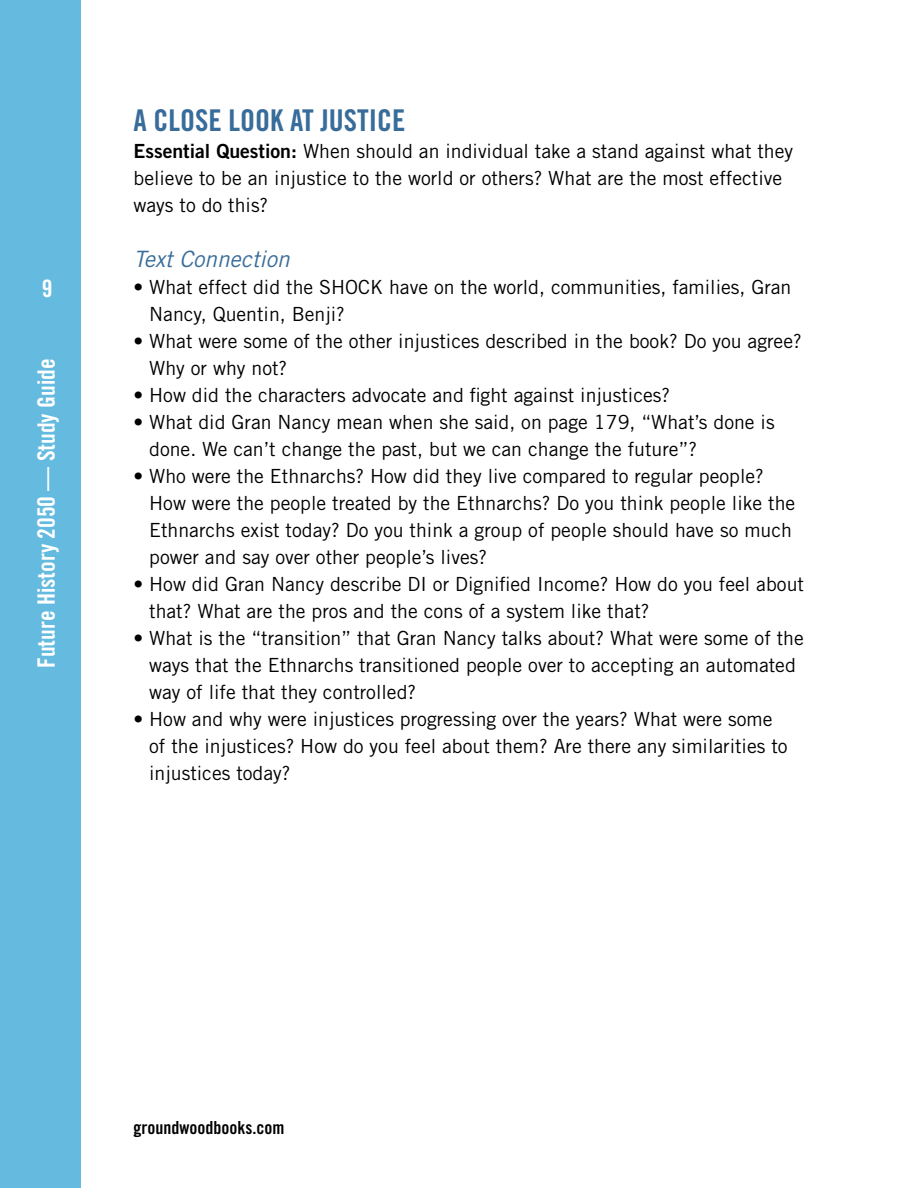
<style>
.page{position:relative;width:918px;height:1188px;background:#fff}
.page>*{position:absolute;margin:0;border:0;box-sizing:border-box;transform-origin:0 0}
.B-head{font:30px "Trade Gothic Bold Cond Twenty";color:#386c9a}
.t1{font:24px "Trade Gothic Bold Cond Twenty";color:#fff}
.C-head{font:italic 22.5px "Trade Gothic";color:#386c9a}
.Para_no_space{font:19.5px/27px "Trade Gothic";color:#000}
.t2{font:18px "Trade Gothic Bold Cond Twenty";color:#000}
.s1{font-family:"Trade Gothic Bold Two"}
</style>
<div class="page">
<div style="left:0;top:0;width:81px;height:1188px;background:#65bbdf"></div>
<p class="t1" style="left:42px;top:274px;width:12px">9</p>
<p class="t1" style="left:32px;top:668px;width:311px;rotate:-90deg">Future History 2050 — Study Guide</p>
<p class="B-head" style="left:133px;top:102px;width:274px">A CLOSE LOOK AT JUSTICE</p>
<p class="Para_no_space" style="left:133px;top:137px;width:661px"><span class="s1">Essential Question:</span> When should an individual take a stand against what they believe to be an injustice to the world or others? What are the most effective ways to do this?</p>
<p class="C-head" style="left:133px;top:245px;width:158px">Text Connection</p>
<p class="Para_no_space" style="left:149px;top:273px;width:644px;text-indent:-16px">• What effect did the SHOCK have on the world, communities, families, Gran<br>Nancy, Quentin, Benji?</p>
<p class="Para_no_space" style="left:149px;top:327px;width:654px;text-indent:-16px">• What were some of the other injustices described in the book? Do you agree?<br>Why or why not?</p>
<p class="Para_no_space" style="left:133px;top:381px;width:538px">• How did the characters advocate and fight against injustices?</p>
<p class="Para_no_space" style="left:149px;top:408px;width:627px;text-indent:-16px">• What did Gran Nancy mean when she said, on page 179, “What’s done is done. We can’t change the past, but we can change the future”?</p>
<p class="Para_no_space" style="left:149px;top:462px;width:648px;text-indent:-16px">• Who were the Ethnarchs? How did they live compared to regular people?<br>How were the people treated by the Ethnarchs? Do you think people like the Ethnarchs exist today? Do you think a group of people should have so much power and say over other people’s lives?</p>
<p class="Para_no_space" style="left:149px;top:570px;width:656px;text-indent:-16px">• How did Gran Nancy describe DI or Dignified Income? How do you feel about that? What are the pros and the cons of a system like that?</p>
<p class="Para_no_space" style="left:149px;top:624px;width:656px;text-indent:-16px">• What is the “transition” that Gran Nancy talks about? What were some of the ways that the Ethnarchs transitioned people over to accepting an automated way of life that they controlled?</p>
<p class="Para_no_space" style="left:149px;top:705px;width:640px;text-indent:-16px">• How and why were injustices progressing over the years? What were some of the injustices? How do you feel about them? Are there any similarities to injustices today?</p>
<p class="t2" style="left:133px;top:1117px;width:152px">groundwoodbooks.com</p>
</div>
